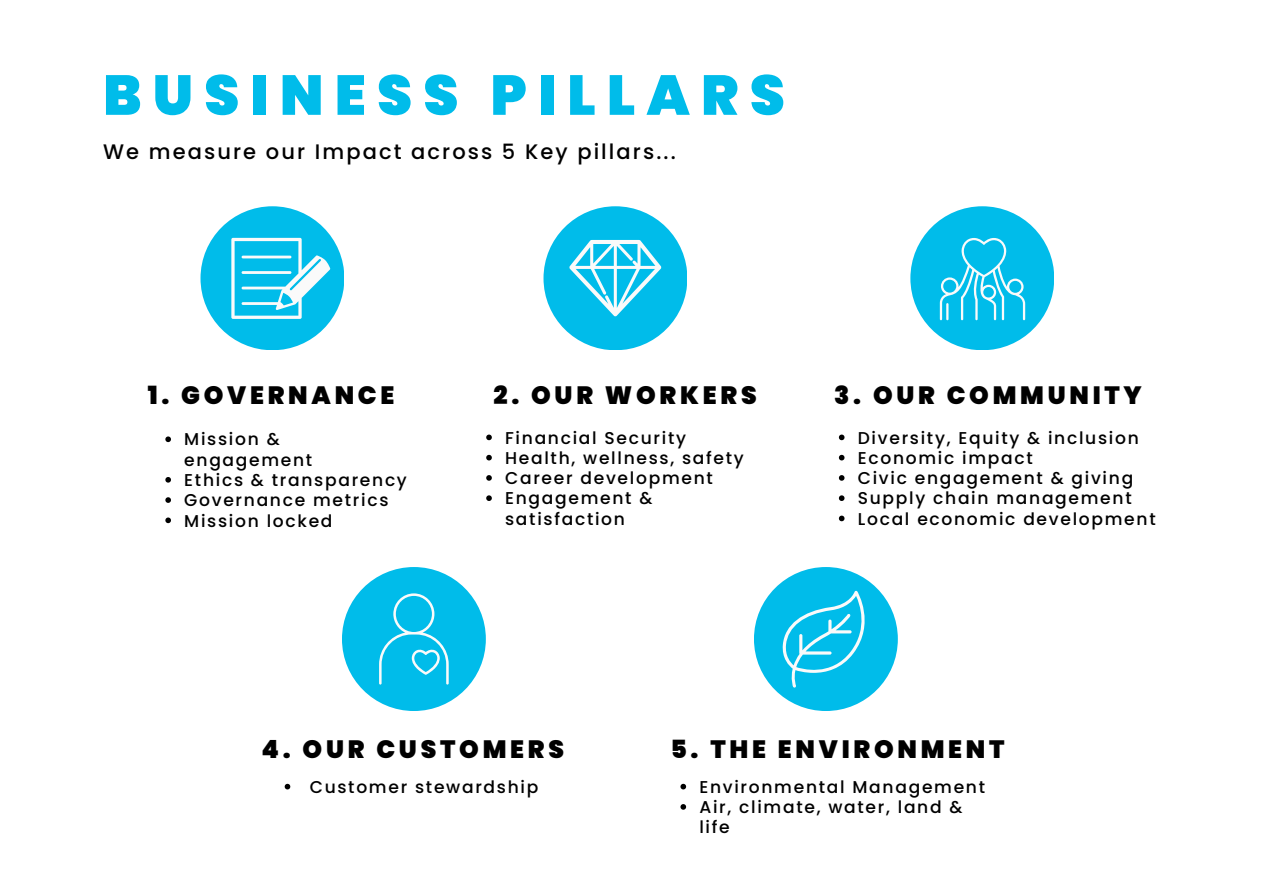
<style>
.page{position:relative;width:1263px;height:894px;background:#fff}
.page>*{position:absolute;margin:0;border:0;box-sizing:border-box;transform-origin:0 0}
.t1{font:900 56.1px "Poppins";letter-spacing:.2em;color:#00bcea}
.t2{font:900 25.05px "Poppins";letter-spacing:.15em;color:#000}
.t3{font:500 21px "Poppins";letter-spacing:.1em;color:#000}
.t4{font:500 17.1px/20.2px "Poppins";letter-spacing:.1em;color:#000}
</style>
<div class="page">
<div style="left:200px;top:206px;width:144px;height:144px;background:#00bcea;border-radius:50%"></div>
<div style="left:543px;top:206px;width:144px;height:144px;background:#00bcea;border-radius:50%"></div>
<svg style="left:569px;top:240px;width:92px;height:76px"></svg>
<div style="left:910px;top:206px;width:144px;height:144px;background:#00bcea;border-radius:50%"></div>
<svg style="left:839px;top:434px;width:5px;height:6px"></svg>
<svg style="left:839px;top:454px;width:5px;height:6px"></svg>
<svg style="left:839px;top:475px;width:5px;height:5px"></svg>
<svg style="left:839px;top:495px;width:5px;height:6px"></svg>
<svg style="left:839px;top:515px;width:5px;height:6px"></svg>
<div style="left:342px;top:567px;width:144px;height:143px;background:#00bcea;border-radius:50%"></div>
<svg style="left:940px;top:237px;width:85px;height:83px"></svg>
<svg style="left:231px;top:238px;width:99px;height:81px"></svg>
<div style="left:754px;top:567px;width:144px;height:143px;background:#00bcea;border-radius:50%"></div>
<svg style="left:782px;top:590px;width:83px;height:97px"></svg>
<svg style="left:379px;top:593px;width:70px;height:91px"></svg>
<svg style="left:165px;top:436px;width:6px;height:6px"></svg>
<svg style="left:165px;top:477px;width:6px;height:5px"></svg>
<svg style="left:165px;top:497px;width:6px;height:5px"></svg>
<svg style="left:165px;top:517px;width:6px;height:6px"></svg>
<svg style="left:486px;top:434px;width:6px;height:6px"></svg>
<svg style="left:486px;top:454px;width:6px;height:6px"></svg>
<svg style="left:486px;top:475px;width:6px;height:5px"></svg>
<svg style="left:486px;top:495px;width:6px;height:6px"></svg>
<svg style="left:285px;top:783px;width:5px;height:6px"></svg>
<svg style="left:680px;top:783px;width:6px;height:6px"></svg>
<svg style="left:680px;top:804px;width:6px;height:5px"></svg>
<p class="t1" style="left:103px;top:56px;width:683px">BUSINESS PILLARS</p>
<p class="t3" style="left:103px;top:137px;width:574px">We measure our Impact across 5 Key pillars...</p>
<p class="t2" style="left:148px;top:377px;width:248px">1. GOVERNANCE</p>
<p class="t4" style="left:184px;top:429px;width:130px">Mission &amp; engagement</p>
<p class="t4" style="left:184px;top:469px;width:224px">Ethics &amp; transparency</p>
<p class="t4" style="left:184px;top:490px;width:206px">Governance metrics</p>
<p class="t4" style="left:184px;top:510px;width:150px">Mission locked</p>
<p class="t2" style="left:493px;top:377px;width:265px">2. OUR WORKERS</p>
<p class="t4" style="left:505px;top:427px;width:182px">Financial Security</p>
<p class="t4" style="left:505px;top:447px;width:240px">Health, wellness, safety</p>
<p class="t4" style="left:505px;top:468px;width:209px">Career development</p>
<p class="t4" style="left:505px;top:488px;width:149px">Engagement &amp; satisfaction</p>
<p class="t2" style="left:834px;top:377px;width:309px">3. OUR COMMUNITY</p>
<p class="t4" style="left:858px;top:427px;width:283px">Diversity, Equity &amp; inclusion</p>
<p class="t4" style="left:858px;top:447px;width:176px">Economic impact</p>
<p class="t4" style="left:858px;top:468px;width:277px">Civic engagement &amp; giving</p>
<p class="t4" style="left:858px;top:488px;width:275px">Supply chain management</p>
<p class="t4" style="left:858px;top:508px;width:299px">Local economic development</p>
<p class="t2" style="left:261px;top:731px;width:304px">4. OUR CUSTOMERS</p>
<p class="t4" style="left:310px;top:776px;width:230px">Customer stewardship</p>
<p class="t2" style="left:670px;top:731px;width:336px">5. THE ENVIRONMENT</p>
<p class="t4" style="left:699px;top:776px;width:287px">Environmental Management</p>
<p class="t4" style="left:699px;top:796px;width:265px">Air, climate, water, land &amp; life</p>
</div>
